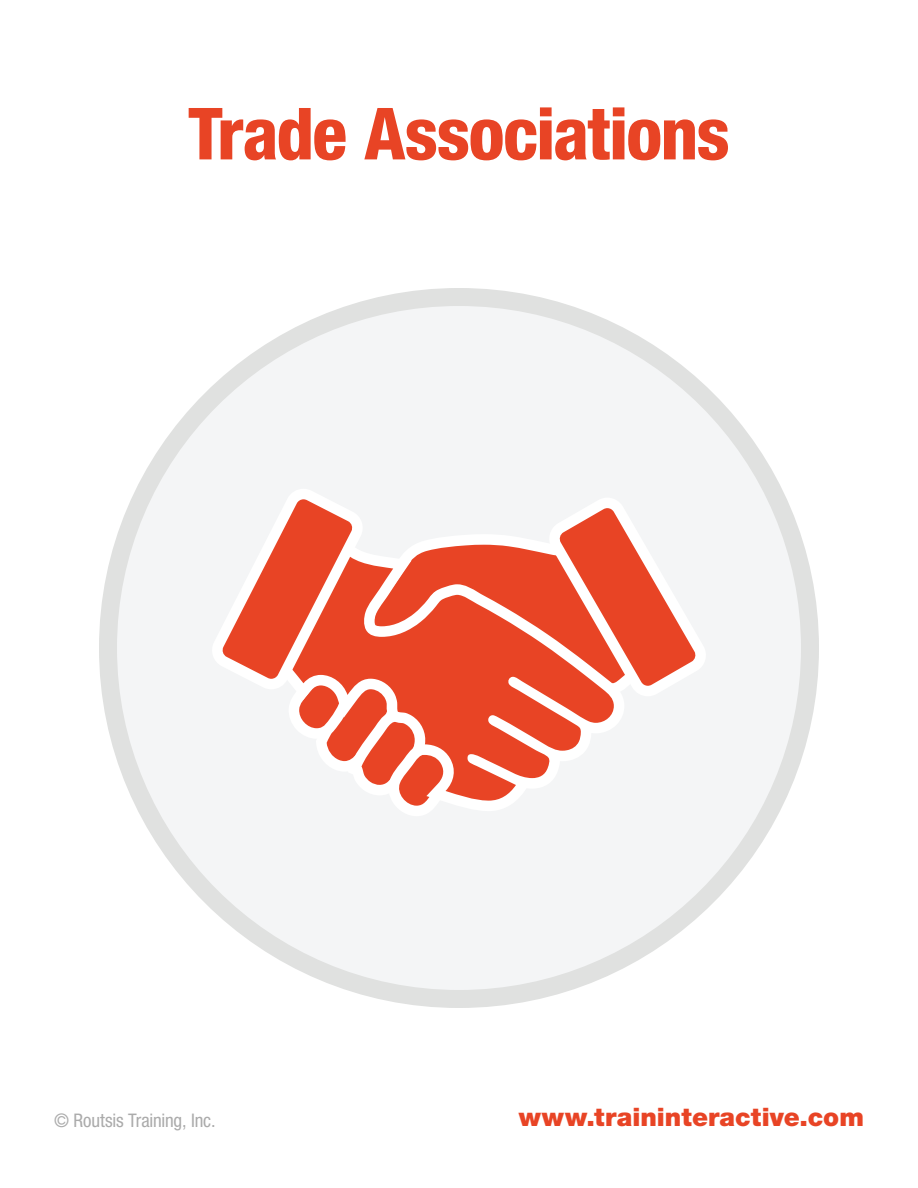
<style>
.page{position:relative;width:918px;height:1188px;background:#fff}
.page>*{position:absolute;margin:0;border:0;box-sizing:border-box;transform-origin:0 0}
.t1{font:800 condensed 72px "Helvetica Neue LT Std";letter-spacing:-.02em;color:#e84425}
.t2{font:900 25.5px "Helvetica Neue LT Std";letter-spacing:.005em;color:#e84425}
.t3{font:condensed 18.75px "Helvetica Neue LT Std";letter-spacing:-.005em;color:#ababab}
</style>
<div class="page">
<div style="left:108px;top:297px;width:702px;height:702px;background:#f4f5f6;border-radius:50%"></div>
<div style="left:99px;top:288px;width:720px;height:720px;border:18px solid #e0e1e0;border-radius:50%"></div>
<svg style="left:213px;top:489px;width:492px;height:327px"></svg>
<h1 class="t1" style="left:188px;top:89px;width:543px">Trade Associations</h1>
<p class="t3" style="left:54px;top:1109px;width:163px">© Routsis Training, Inc.</p>
<p class="t2" style="left:519px;top:1101px;width:347px">www.traininteractive.com</p>
</div>
